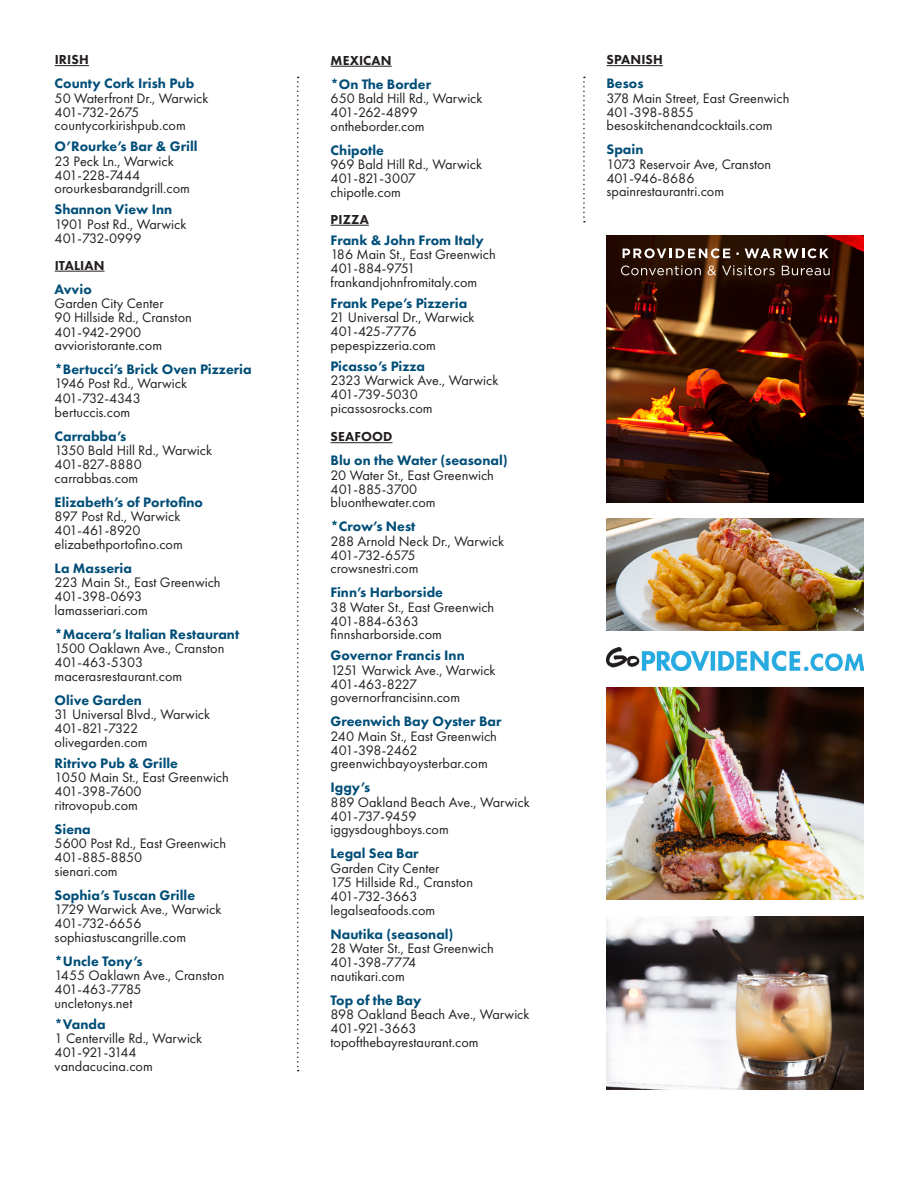
<style>
.page{position:relative;width:918px;height:1188px;background:#fff}
.page>*{position:absolute;margin:0;border:0;box-sizing:border-box;transform-origin:0 0}
.t1{font:14.25px/13.5px "Futura PT";color:#231f20}
.t2{font:800 14.25px "Futura PT";color:#004e78}
.t3{font:14.25px "Futura PT";letter-spacing:-.05em;color:#231f20}
.t4{font:14.25px "Futura PT";letter-spacing:-.04em;color:#231f20}
.t5{font:14.25px "Futura PT";letter-spacing:-.035em;color:#231f20}
.t6{font:14.25px "Futura PT";letter-spacing:-.025em;color:#231f20}
.t7{font:14.25px "Futura PT";letter-spacing:-.1em;color:#231f20}
.t8{font:800 13.5px "Futura PT";letter-spacing:.01em;color:#231f20}
.s1{font-weight:800;color:#004e78}
</style>
<div class="page">
<img style="left:607px;top:235px;width:257px;height:267px">
<svg style="left:623px;top:248px;width:107px;height:10px"></svg>
<svg style="left:745px;top:248px;width:84px;height:10px"></svg>
<svg style="left:621px;top:265px;width:80px;height:10px"></svg>
<svg style="left:708px;top:266px;width:8px;height:9px"></svg>
<svg style="left:722px;top:265px;width:53px;height:10px"></svg>
<svg style="left:782px;top:266px;width:48px;height:9px"></svg>
<hr style="left:55px;top:65px;width:34px;height:1px;background:#231f20">
<hr style="left:55px;top:271px;width:50px;height:1px;background:#231f20">
<hr style="left:331px;top:66px;width:61px;height:1px;background:#231f20">
<hr style="left:331px;top:225px;width:38px;height:1px;background:#231f20">
<hr style="left:331px;top:442px;width:62px;height:1px;background:#231f20">
<hr style="left:607px;top:65px;width:56px;height:1px;background:#231f20">
<svg style="left:583px;top:77px;width:2px;height:145px"></svg>
<svg style="left:297px;top:77px;width:2px;height:994px"></svg>
<img style="left:607px;top:519px;width:257px;height:112px">
<img style="left:607px;top:648px;width:257px;height:22px">
<img style="left:607px;top:916px;width:257px;height:174px">
<img style="left:607px;top:687px;width:257px;height:213px">
<p class="t8" style="left:55px;top:51px;width:36px">IRISH</p>
<p class="t2" style="left:55px;top:75px;width:141px">County Cork Irish Pub</p>
<p class="t1" style="left:55px;top:91px;width:155px">50 Waterfront Dr., Warwick</p>
<p class="t3" style="left:55px;top:104px;width:86px">401-732-2675</p>
<p class="t1" style="left:55px;top:119px;width:133px">countycorkirishpub.com</p>
<p class="t2" style="left:55px;top:138px;width:145px">O’Rourke’s Bar &amp; Grill</p>
<p class="t1" style="left:55px;top:154px;width:121px">23 Peck Ln., Warwick</p>
<p class="t4" style="left:55px;top:167px;width:87px">401-228-7444</p>
<p class="t1" style="left:55px;top:182px;width:137px">orourkesbarandgrill.com</p>
<p class="t2" style="left:55px;top:201px;width:119px">Shannon View Inn</p>
<p class="t1" style="left:55px;top:217px;width:133px">1901 Post Rd., Warwick</p>
<p class="t1" style="left:55px;top:231px;width:88px">401-732-0999</p>
<p class="t8" style="left:55px;top:257px;width:51px">ITALIAN</p>
<p class="t2" style="left:55px;top:280px;width:39px">Avvio</p>
<p class="t1" style="left:55px;top:296px;width:110px">Garden City Center</p>
<p class="t1" style="left:55px;top:311px;width:139px">90 Hillside Rd., Cranston</p>
<p class="t5" style="left:55px;top:323px;width:88px">401-942-2900</p>
<p class="t1" style="left:55px;top:338px;width:109px">avvioristorante.com</p>
<p class="t2" style="left:55px;top:360px;width:199px">*Bertucci’s Brick Oven Pizzeria</p>
<p class="t1" style="left:55px;top:377px;width:134px">1946 Post Rd., Warwick</p>
<p class="t3" style="left:55px;top:389px;width:88px">401-732-4343</p>
<p class="t1" style="left:55px;top:405px;width:77px">bertuccis.com</p>
<p class="t2" style="left:55px;top:427px;width:73px">Carrabba’s</p>
<p class="t1" style="left:55px;top:443px;width:159px">1350 Bald Hill Rd., Warwick</p>
<p class="t1" style="left:55px;top:458px;width:89px">401-827-8880</p>
<p class="t1" style="left:55px;top:471px;width:85px">carrabbas.com</p>
<p class="t2" style="left:55px;top:493px;width:150px">Elizabeth’s of Portofino</p>
<p class="t1" style="left:55px;top:509px;width:127px">897 Post Rd., Warwick</p>
<p class="t6" style="left:55px;top:522px;width:87px">401-461-8920</p>
<p class="t1" style="left:55px;top:537px;width:130px">elizabethportofino.com</p>
<p class="t2" style="left:55px;top:559px;width:79px">La Masseria</p>
<p class="t1" style="left:55px;top:575px;width:167px">223 Main St., East Greenwich</p>
<p class="t1" style="left:55px;top:590px;width:89px">401-398-0693</p>
<p class="t1" style="left:55px;top:603px;width:95px">lamasseriari.com</p>
<p class="t2" style="left:55px;top:625px;width:186px">*Macera’s Italian Restaurant</p>
<p class="t1" style="left:55px;top:641px;width:171px">1500 Oaklawn Ave., Cranston</p>
<p class="t1" style="left:55px;top:656px;width:90px">401-463-5303</p>
<p class="t1" style="left:55px;top:669px;width:129px">macerasrestaurant.com</p>
<p class="t2" style="left:55px;top:691px;width:89px">Olive Garden</p>
<p class="t1" style="left:55px;top:707px;width:157px">31 Universal Blvd., Warwick</p>
<p class="t3" style="left:55px;top:720px;width:85px">401-821-7322</p>
<p class="t1" style="left:55px;top:735px;width:94px">olivegarden.com</p>
<p class="t2" style="left:55px;top:754px;width:125px">Ritrivo Pub &amp; Grille</p>
<p class="t1" style="left:55px;top:770px;width:176px">1050 Main St., East Greenwich</p>
<p class="t1" style="left:55px;top:785px;width:89px">401-398-7600</p>
<p class="t1" style="left:55px;top:798px;width:85px">ritrovopub.com</p>
<p class="t2" style="left:55px;top:820px;width:38px">Siena</p>
<p class="t1" style="left:55px;top:836px;width:173px">5600 Post Rd., East Greenwich</p>
<p class="t1" style="left:55px;top:851px;width:89px">401-885-8850</p>
<p class="t1" style="left:55px;top:864px;width:64px">sienari.com</p>
<p class="t2" style="left:55px;top:886px;width:142px">Sophia’s Tuscan Grille</p>
<p class="t1" style="left:55px;top:902px;width:168px">1729 Warwick Ave., Warwick</p>
<p class="t1" style="left:55px;top:917px;width:133px">401-732-6656 sophiastuscangrille.com</p>
<p class="t2" style="left:55px;top:952px;width:90px">*Uncle Tony’s</p>
<p class="t1" style="left:55px;top:968px;width:171px">1455 Oaklawn Ave., Cranston</p>
<p class="t1" style="left:55px;top:983px;width:89px">401-463-7785</p>
<p class="t1" style="left:55px;top:996px;width:79px">uncletonys.net</p>
<p class="t2" style="left:55px;top:1015px;width:52px">*Vanda</p>
<p class="t1" style="left:55px;top:1031px;width:149px">1 Centerville Rd., Warwick</p>
<p class="t7" style="left:55px;top:1044px;width:84px">401-921-3144</p>
<p class="t1" style="left:55px;top:1059px;width:100px">vandacucina.com</p>
<p class="t8" style="left:331px;top:52px;width:62px">MEXICAN</p>
<p class="t2" style="left:331px;top:75px;width:102px">*On The Border</p>
<p class="t1" style="left:331px;top:92px;width:153px">650 Bald Hill Rd., Warwick</p>
<p class="t6" style="left:331px;top:104px;width:89px">401-262-4899</p>
<p class="t1" style="left:331px;top:119px;width:96px">ontheborder.com</p>
<p class="t2" style="left:331px;top:141px;width:55px">Chipotle</p>
<p class="t1" style="left:331px;top:158px;width:153px">969 Bald Hill Rd., Warwick</p>
<p class="t4" style="left:331px;top:170px;width:87px">401-821-3007</p>
<p class="t1" style="left:331px;top:185px;width:72px">chipotle.com</p>
<p class="t8" style="left:331px;top:211px;width:40px">PIZZA</p>
<p class="t2" style="left:331px;top:231px;width:155px">Frank &amp; John From Italy</p>
<p class="t1" style="left:331px;top:248px;width:167px">186 Main St., East Greenwich</p>
<p class="t5" style="left:331px;top:260px;width:86px">401-884-9751</p>
<p class="t1" style="left:331px;top:275px;width:148px">frankandjohnfromitaly.com</p>
<p class="t2" style="left:331px;top:294px;width:138px">Frank Pepe’s Pizzeria</p>
<p class="t1" style="left:331px;top:311px;width:146px">21 Universal Dr., Warwick</p>
<p class="t5" style="left:331px;top:323px;width:87px">401-425-7776</p>
<p class="t1" style="left:331px;top:338px;width:107px">pepespizzeria.com</p>
<p class="t2" style="left:331px;top:357px;width:96px">Picasso’s Pizza</p>
<p class="t1" style="left:331px;top:374px;width:169px">2323 Warwick Ave., Warwick</p>
<p class="t1" style="left:331px;top:388px;width:89px">401-739-5030</p>
<p class="t1" style="left:331px;top:401px;width:104px">picassosrocks.com</p>
<p class="t8" style="left:331px;top:428px;width:63px">SEAFOOD</p>
<p class="t2" style="left:331px;top:452px;width:178px">Blu on the Water (seasonal)</p>
<p class="t1" style="left:331px;top:468px;width:165px">20 Water St., East Greenwich</p>
<p class="t4" style="left:331px;top:481px;width:88px">401-885-3700</p>
<p class="t1" style="left:331px;top:496px;width:107px">bluonthewater.com</p>
<p class="t2" style="left:331px;top:518px;width:86px">*Crow’s Nest</p>
<p class="t1" style="left:331px;top:534px;width:175px">288 Arnold Neck Dr., Warwick</p>
<p class="t3" style="left:331px;top:547px;width:87px">401-732-6575</p>
<p class="t1" style="left:331px;top:562px;width:89px">crowsnestri.com</p>
<p class="t2" style="left:331px;top:584px;width:114px">Finn’s Harborside</p>
<p class="t1" style="left:331px;top:600px;width:165px">38 Water St., East Greenwich</p>
<p class="t1" style="left:331px;top:614px;width:90px">401-884-6363</p>
<p class="t1" style="left:331px;top:628px;width:113px">finnsharborside.com</p>
<p class="t2" style="left:331px;top:647px;width:136px">Governor Francis Inn</p>
<p class="t1" style="left:331px;top:663px;width:167px">1251 Warwick Ave., Warwick</p>
<p class="t4" style="left:331px;top:676px;width:88px">401-463-8227</p>
<p class="t1" style="left:331px;top:691px;width:131px">governorfrancisinn.com</p>
<p class="t2" style="left:331px;top:713px;width:172px">Greenwich Bay Oyster Bar</p>
<p class="t1" style="left:331px;top:729px;width:168px">240 Main St., East Greenwich</p>
<p class="t6" style="left:331px;top:742px;width:88px">401-398-2462</p>
<p class="t1" style="left:331px;top:757px;width:159px">greenwichbayoysterbar.com</p>
<p class="t2" style="left:331px;top:779px;width:41px">Iggy’s</p>
<p class="t1" style="left:331px;top:795px;width:201px">889 Oakland Beach Ave., Warwick</p>
<p class="t3" style="left:331px;top:808px;width:88px">401-737-9459</p>
<p class="t1" style="left:331px;top:823px;width:120px">iggysdoughboys.com</p>
<p class="t1" style="left:331px;top:846px;width:110px;line-height:14.2px"><span class="s1">Legal Sea Bar<br></span>Garden City Center</p>
<p class="t1" style="left:331px;top:875px;width:144px">175 Hillside Rd., Cranston</p>
<p class="t1" style="left:331px;top:890px;width:88px">401-732-3663</p>
<p class="t1" style="left:331px;top:903px;width:106px">legalseafoods.com</p>
<p class="t2" style="left:331px;top:925px;width:124px">Nautika (seasonal)</p>
<p class="t1" style="left:331px;top:941px;width:165px">28 Water St., East Greenwich</p>
<p class="t1" style="left:331px;top:956px;width:87px">401-398-7774</p>
<p class="t1" style="left:331px;top:969px;width:76px">nautikari.com</p>
<p class="t2" style="left:331px;top:991px;width:92px">Top of the Bay</p>
<p class="t1" style="left:331px;top:1007px;width:200px">898 Oakland Beach Ave., Warwick</p>
<p class="t1" style="left:331px;top:1022px;width:87px">401-921-3663</p>
<p class="t1" style="left:331px;top:1035px;width:149px">topofthebayrestaurant.com</p>
<p class="t8" style="left:607px;top:51px;width:58px">SPANISH</p>
<p class="t2" style="left:607px;top:75px;width:39px">Besos</p>
<p class="t1" style="left:607px;top:91px;width:184px">378 Main Street, East Greenwich</p>
<p class="t1" style="left:607px;top:105px;width:89px">401-398-8855</p>
<p class="t1" style="left:607px;top:119px;width:168px">besoskitchenandcocktails.com</p>
<p class="t2" style="left:607px;top:141px;width:38px">Spain</p>
<p class="t1" style="left:607px;top:157px;width:166px">1073 Reservoir Ave, Cranston</p>
<p class="t1" style="left:607px;top:171px;width:89px">401-946-8686</p>
<p class="t1" style="left:607px;top:185px;width:119px">spainrestaurantri.com</p>
</div>
